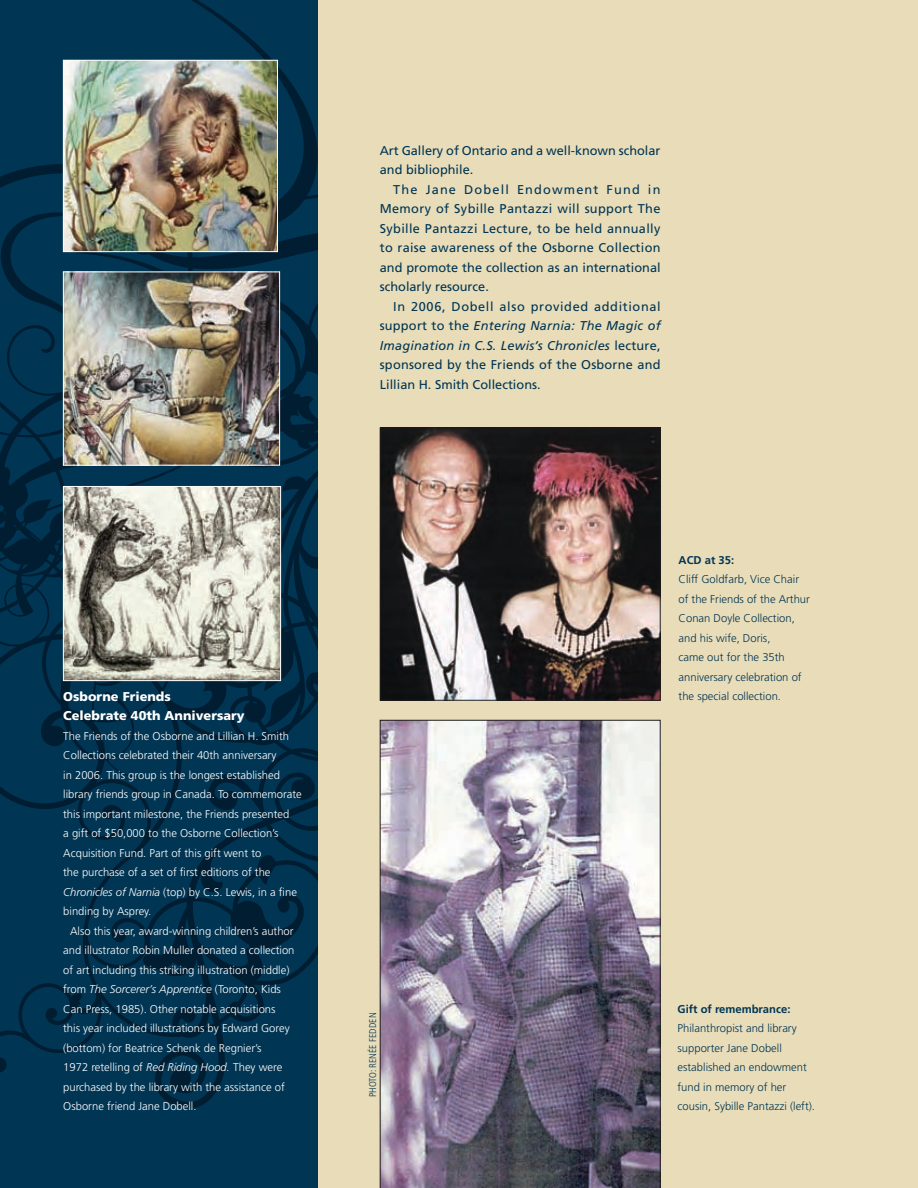
<style>
.page{position:relative;width:918px;height:1188px;background:#e8dcb9}
.page>*{position:absolute;margin:0;border:0;box-sizing:border-box;transform-origin:0 0}
.t1{font:12.75px/19.5px "Frutiger";color:#003553;text-align:justify}
.t2{font:900 12.75px/19.5px "Frutiger";color:#fff}
.t3{font:300 11.25px "Frutiger";color:#fff}
.t4{font:300 11.25px/19.5px "Frutiger";color:#003553}
.t5{font:italic 300 11.25px "Frutiger";color:#fff}
.t6{font:700 11.25px "Frutiger";color:#003553}
.t7{font:300 condensed 9.75px "Frutiger";color:#003553}
.s1{font-style:italic}
.s2{font-style:normal}
</style>
<div class="page">
<div style="left:0;top:0;width:317px;height:1188px;background:#003553"></div>
<svg style="left:0;top:626px;width:317px;height:483px"></svg>
<svg style="left:0;top:0;width:317px;height:626px"></svg>
<svg style="left:0;top:211px;width:124px;height:326px"></svg>
<img style="left:65px;top:62px;width:211px;height:188px">
<div style="left:63px;top:60px;width:215px;height:192px;border:1px solid #fff"></div>
<img style="left:65px;top:274px;width:213px;height:190px">
<div style="left:63px;top:272px;width:217px;height:194px;border:1px solid #fff"></div>
<img style="left:65px;top:488px;width:214px;height:191px">
<div style="left:63px;top:486px;width:218px;height:195px;border:1px solid #fff"></div>
<img style="left:382px;top:430px;width:277px;height:269px">
<div style="left:380px;top:428px;width:281px;height:273px;border:1px solid #1c1c1a"></div>
<svg style="left:380px;top:720px;width:281px;height:468px;background:#90899a"></svg>
<p class="t1" style="left:380px;top:140px;width:282px">Art Gallery of Ontario and a well-known scholar and bibliophile.</p>
<p class="t1" style="left:380px;top:179px;width:282px;text-indent:14px">The Jane Dobell Endowment Fund in Memory of Sybille Pantazzi will support The Sybille Pantazzi Lecture, to be held annually to raise awareness of the Osborne Collection and promote the collection as an international scholarly resource.</p>
<p class="t1" style="left:380px;top:296px;width:282px;text-indent:14px">In 2006, Dobell also provided additional support to the <span class="s1">Entering Narnia: The Magic of Imagination in C.S. Lewis’s Chronicles</span> lecture, sponsored by the Friends of the Osborne and Lillian H. Smith Collections.</p>
<p class="t2" style="left:63px;top:686px;width:183px">Osborne Friends<br>Celebrate 40th Anniversary</p>
<p class="t3" style="left:63px;top:729px;width:227px">The Friends of the Osborne and Lillian H. Smith</p>
<p class="t3" style="left:63px;top:749px;width:215px">Collections celebrated their 40th anniversary</p>
<p class="t3" style="left:63px;top:768px;width:218px">in 2006. This group is the longest established</p>
<p class="t3" style="left:63px;top:788px;width:240px">library friends group in Canada. To commemorate</p>
<p class="t3" style="left:63px;top:807px;width:228px">this important milestone, the Friends presented</p>
<p class="t3" style="left:63px;top:827px;width:217px">a gift of $50,000 to the Osborne Collection’s</p>
<p class="t3" style="left:63px;top:846px;width:200px">Acquisition Fund. Part of this gift went to</p>
<p class="t3" style="left:63px;top:866px;width:209px">the purchase of a set of first editions of the</p>
<p class="t3" style="left:63px;top:885px;width:235px"><span class="s1">Chronicles of Narnia</span> (top) by C.S. Lewis, in a fine</p>
<p class="t3" style="left:63px;top:905px;width:90px">binding by Asprey.</p>
<p class="t3" style="left:70px;top:924px;width:225px">Also this year, award-winning children’s author</p>
<p class="t3" style="left:63px;top:944px;width:233px">and illustrator Robin Muller donated a collection</p>
<p class="t3" style="left:63px;top:963px;width:228px">of art including this striking illustration (middle)</p>
<p class="t5" style="left:63px;top:983px;width:219px"><span class="s2">from</span> The Sorcerer’s Apprentice <span class="s2">(Toronto, Kids</span></p>
<p class="t3" style="left:63px;top:1002px;width:214px">Can Press, 1985). Other notable acquisitions</p>
<p class="t3" style="left:63px;top:1022px;width:228px">this year included illustrations by Edward Gorey</p>
<p class="t3" style="left:63px;top:1041px;width:200px">(bottom) for Beatrice Schenk de Regnier’s</p>
<p class="t3" style="left:63px;top:1061px;width:221px">1972 retelling of <span class="s1">Red Riding Hood.</span> They were</p>
<p class="t3" style="left:63px;top:1080px;width:223px">purchased by the library with the assistance of</p>
<p class="t3" style="left:63px;top:1100px;width:135px">Osborne friend Jane Dobell.</p>
<p class="t7" style="left:367px;top:1097px;width:86px;rotate:-90deg">Photo: Renée Fedden</p>
<p class="t6" style="left:679px;top:553px;width:57px">ACD at 35:</p>
<p class="t4" style="left:679px;top:570px;width:133px">Cliff Goldfarb, Vice Chair of the Friends of the Arthur<br>Conan Doyle Collection, and his wife, Doris,<br>came out for the 35th anniversary celebration of the special collection.</p>
<p class="t6" style="left:678px;top:1002px;width:114px">Gift of remembrance:</p>
<p class="t4" style="left:678px;top:1019px;width:139px">Philanthropist and library supporter Jane Dobell established an endowment fund in memory of her cousin, Sybille Pantazzi (left).</p>
</div>
